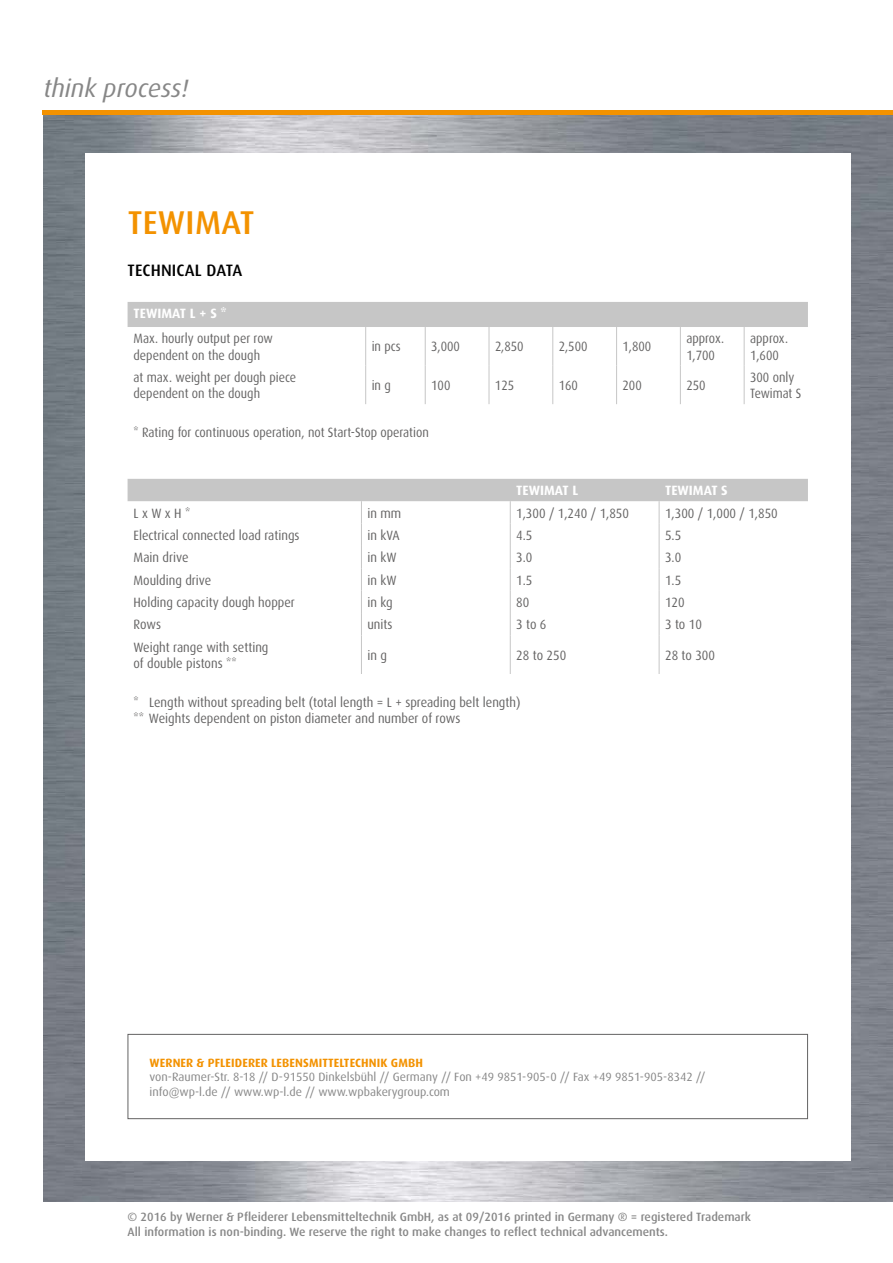
<style>
.page{position:relative;width:893px;height:1263px;background:#fff}
.page>*{position:absolute;margin:0;border:0;box-sizing:border-box;transform-origin:0 0}
.t1{font:500 33px "Dax Pro";letter-spacing:.01em;color:#f39200}
.t2{font:italic 25.2px "Dax Pro";color:#878787}
.t3{font:500 16.5px "Dax Pro";letter-spacing:.01em;color:#000}
.t4{font:13.5px/16.2px "Dax Pro";color:#646363;scale:.92 1}
.t5{font:13.5px/16.2px "Dax Pro";color:#646363;scale:.9 1}
.t6{font:700 13.5px "Dax Pro";color:#fff}
.t7{font:500 12px/14.4px "Dax Pro";color:#878787}
.t8{font:12px/14.4px "Dax Pro";color:#878787}
.t9{font:700 12px "Dax Pro";letter-spacing:.01em;color:#f39200}
</style>
<div class="page">
<img style="left:43px;top:115px;width:850px;height:1087px">
<div style="left:85px;top:153px;width:765px;height:1008px;background:#fff"></div>
<hr style="left:43px;top:111px;width:850px;height:4px;background:#f39200">
<div style="left:128px;top:1034px;width:680px;height:85px;border:1px solid #646363"></div>
<hr style="left:361px;top:635px;width:1px;height:39px;background:#c6c6c6">
<hr style="left:510px;top:635px;width:1px;height:39px;background:#c6c6c6">
<svg style="left:128px;top:479px;width:680px;height:156px"></svg>
<hr style="left:659px;top:635px;width:1px;height:39px;background:#c6c6c6">
<div style="left:128px;top:302px;width:680px;height:25px;background:#c6c6c6"></div>
<hr style="left:365px;top:327px;width:1px;height:39px;background:#c6c6c6">
<hr style="left:680px;top:327px;width:1px;height:39px;background:#c6c6c6">
<hr style="left:365px;top:366px;width:1px;height:38px;background:#c6c6c6">
<hr style="left:680px;top:366px;width:1px;height:38px;background:#c6c6c6">
<hr style="left:425px;top:327px;width:1px;height:39px;background:#c6c6c6">
<hr style="left:489px;top:327px;width:1px;height:39px;background:#c6c6c6">
<hr style="left:425px;top:366px;width:1px;height:38px;background:#c6c6c6">
<hr style="left:489px;top:366px;width:1px;height:38px;background:#c6c6c6">
<hr style="left:552px;top:327px;width:1px;height:39px;background:#c6c6c6">
<hr style="left:616px;top:327px;width:1px;height:39px;background:#c6c6c6">
<hr style="left:552px;top:366px;width:1px;height:38px;background:#c6c6c6">
<hr style="left:616px;top:366px;width:1px;height:38px;background:#c6c6c6">
<hr style="left:744px;top:327px;width:1px;height:39px;background:#c6c6c6">
<hr style="left:744px;top:366px;width:1px;height:38px;background:#c6c6c6">
<h2 class="t2" style="left:43px;top:72px;width:147px">think process!</h2>
<h1 class="t1" style="left:128px;top:202px;width:128px">TEWIMAT</h1>
<p class="t3" style="left:128px;top:259px;width:116px">TECHNICAL DATA</p>
<p class="t6" style="left:134px;top:305px;width:95px">TEWIMAT L + S *</p>
<p class="t5" style="left:134px;top:330px;width:156px">Max. hourly output per row dependent on the dough</p>
<p class="t5" style="left:372px;top:338px;width:34px">in pcs</p>
<p class="t5" style="left:431px;top:338px;width:33px">3,000</p>
<p class="t5" style="left:495px;top:338px;width:33px">2,850</p>
<p class="t5" style="left:559px;top:338px;width:33px">2,500</p>
<p class="t5" style="left:623px;top:338px;width:33px">1,800</p>
<p class="t5" style="left:686px;top:330px;width:44px">approx.<br>1,700</p>
<p class="t5" style="left:750px;top:330px;width:44px">approx.<br>1,600</p>
<p class="t5" style="left:134px;top:369px;width:182px">at max. weight per dough piece dependent on the dough</p>
<p class="t5" style="left:372px;top:377px;width:23px">in g</p>
<p class="t5" style="left:431px;top:377px;width:23px">100</p>
<p class="t5" style="left:495px;top:377px;width:23px">125</p>
<p class="t5" style="left:559px;top:377px;width:23px">160</p>
<p class="t5" style="left:622px;top:377px;width:23px">200</p>
<p class="t5" style="left:686px;top:377px;width:23px">250</p>
<p class="t5" style="left:750px;top:369px;width:58px">300 only<br>Tewimat S</p>
<p class="t5" style="left:134px;top:424px;width:330px">* Rating for continuous operation, not Start-Stop operation</p>
<p class="t6" style="left:516px;top:482px;width:63px">TEWIMAT L</p>
<p class="t6" style="left:665px;top:482px;width:64px">TEWIMAT S</p>
<p class="t4" style="left:134px;top:504px;width:63px">L x W x H *</p>
<p class="t4" style="left:367px;top:504px;width:38px">in mm</p>
<p class="t4" style="left:516px;top:504px;width:124px">1,300 / 1,240 / 1,850</p>
<p class="t4" style="left:665px;top:504px;width:124px">1,300 / 1,000 / 1,850</p>
<p class="t4" style="left:134px;top:527px;width:182px">Electrical connected load ratings</p>
<p class="t4" style="left:367px;top:527px;width:37px">in kVA</p>
<p class="t4" style="left:516px;top:527px;width:19px">4.5</p>
<p class="t4" style="left:665px;top:527px;width:19px">5.5</p>
<p class="t4" style="left:134px;top:549px;width:61px">Main drive</p>
<p class="t4" style="left:367px;top:549px;width:33px">in kW</p>
<p class="t4" style="left:516px;top:549px;width:19px">3.0</p>
<p class="t4" style="left:665px;top:549px;width:19px">3.0</p>
<p class="t4" style="left:134px;top:571px;width:86px">Moulding drive</p>
<p class="t4" style="left:367px;top:571px;width:33px">in kW</p>
<p class="t4" style="left:516px;top:571px;width:19px">1.5</p>
<p class="t4" style="left:665px;top:571px;width:19px">1.5</p>
<p class="t4" style="left:134px;top:594px;width:177px">Holding capacity dough hopper</p>
<p class="t4" style="left:367px;top:594px;width:29px">in kg</p>
<p class="t4" style="left:516px;top:594px;width:16px">80</p>
<p class="t4" style="left:665px;top:594px;width:23px">120</p>
<p class="t4" style="left:133px;top:616px;width:31px">Rows</p>
<p class="t4" style="left:367px;top:616px;width:29px">units</p>
<p class="t4" style="left:516px;top:616px;width:34px">3 to 6</p>
<p class="t4" style="left:665px;top:616px;width:42px">3 to 10</p>
<p class="t4" style="left:133px;top:639px;width:148px">Weight range with setting of double pistons **</p>
<p class="t4" style="left:367px;top:647px;width:23px">in g</p>
<p class="t4" style="left:516px;top:647px;width:56px">28 to 250</p>
<p class="t4" style="left:665px;top:647px;width:56px">28 to 300</p>
<p class="t4" style="left:134px;top:693px;width:422px">* Length without spreading belt (total length = L + spreading belt length) ** Weights dependent on piston diameter and number of rows</p>
<p class="t9" style="left:150px;top:1055px;width:275px">WERNER &amp; PFLEIDERER LEBENSMITTELTECHNIK GMBH</p>
<p class="t8" style="left:150px;top:1069px;width:558px">von-Raumer-Str. 8-18 // D-91550 Dinkelsbühl // Germany // Fon +49 9851-905-0 // Fax +49 9851-905-8342 // info@wp-l.de // www.wp-l.de // www.wpbakerygroup.com</p>
<p class="t7" style="left:128px;top:1209px;width:625px">© 2016 by Werner &amp; Pfleiderer Lebensmitteltechnik GmbH, as at 09/2016 printed in Germany ® = registered Trademark<br>All information is non-binding. We reserve the right to make changes to reflect technical advancements.</p>
</div>
